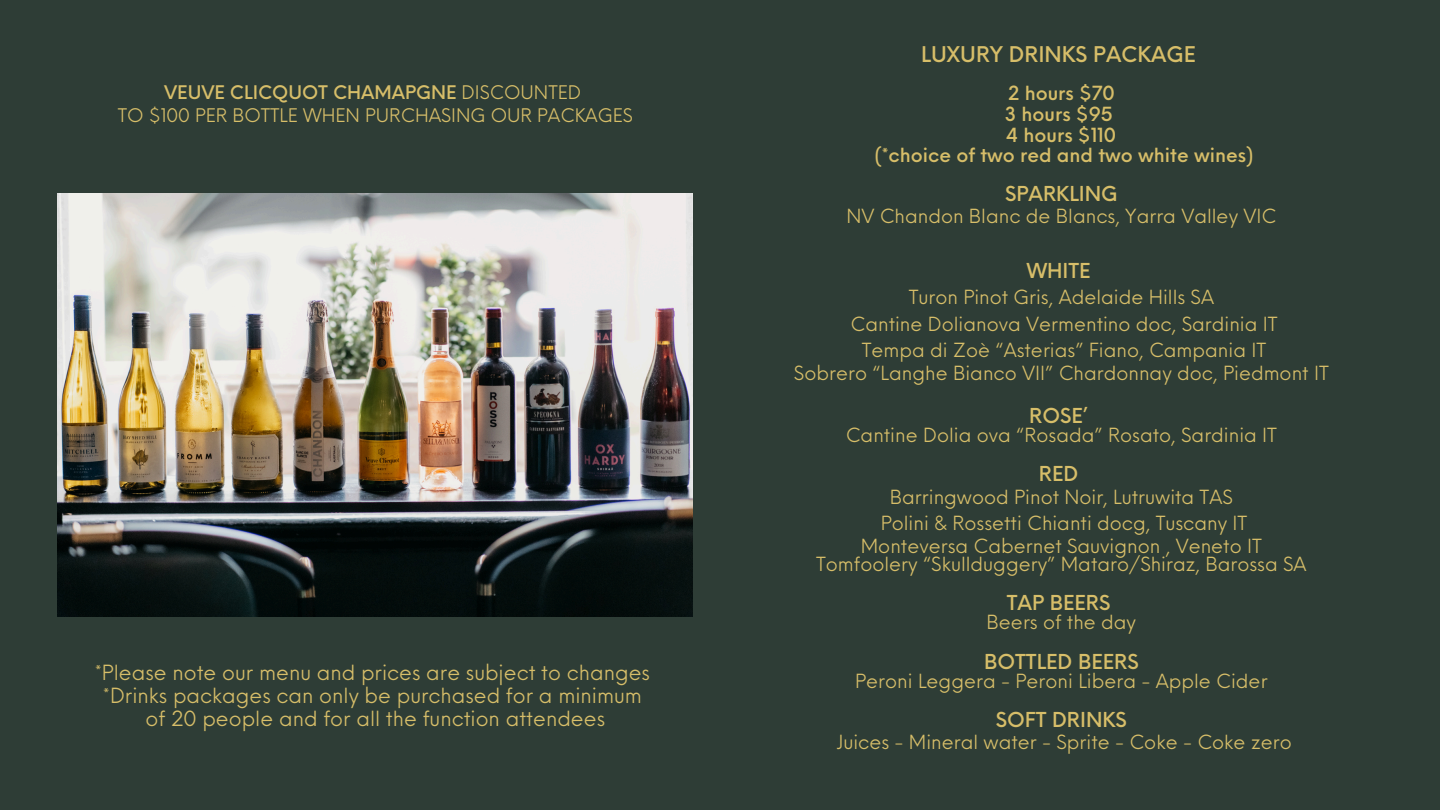
<style>
.page{position:relative;width:1440px;height:810px;background:#2e3d36}
.page>*{position:absolute;margin:0;border:0;box-sizing:border-box;transform-origin:0 0}
.t1{font:500 21.1px "Neue Einstellung";color:#d7be69}
.t2{font:20.4px/23.2px "Neue Einstellung";color:#d7be69;text-align:center}
.t3{font:500 20.1px "Neue Einstellung";color:#d7be69}
.t4{font:19px/26.2px "Neue Einstellung";color:#d7be69;text-align:center}
.t5{font:500 19px/20.5px "Neue Einstellung";color:#d7be69;text-align:center}
.t6{font:18.3px "Neue Einstellung";color:#d7be69}
.t7{font:500 18.3px "Neue Einstellung";color:#d7be69}
.s1{font-weight:400}
</style>
<div class="page">
<img style="left:58px;top:193px;width:635px;height:424px">
<h3 class="t7" style="left:164px;top:76px;width:419px">VEUVE CLICQUOT CHAMAPGNE <span class="s1">DISCOUNTED</span></h3>
<h3 class="t6" style="left:118px;top:99px;width:517px">TO $100 PER BOTTLE WHEN PURCHASING OUR PACKAGES</h3>
<h3 class="t2" style="left:95px;top:659px;width:557px">*Please note our menu and prices are subject to changes *Drinks packages can only be purchased for a minimum of 20 people and for all the function attendees</h3>
<p class="t1" style="left:921px;top:36px;width:276px">LUXURY DRINKS PACKAGE</p>
<p class="t5" style="left:874px;top:82px;width:381px">2 hours $70<br>3 hours $95<br>4 hours $110<br>(*choice of two red and two white wines)</p>
<h3 class="t3" style="left:1005px;top:176px;width:114px">SPARKLING</h3>
<h3 class="t4" style="left:846px;top:202px;width:432px">NV Chandon Blanc de Blancs, Yarra Valley VIC</h3>
<h1 class="t3" style="left:1027px;top:253px;width:65px">WHITE</h1>
<h1 class="t4" style="left:851px;top:283px;width:429px">Turon Pinot Gris, Adelaide Hills SA<br>Cantine Dolianova Vermentino doc, Sardinia IT<br>Tempa di Zoè “Asterias” Fiano, Campania IT</h1>
<h1 class="t4" style="left:794px;top:358px;width:536px">Sobrero “Langhe Bianco VII” Chardonnay doc, Piedmont IT</h1>
<h2 class="t3" style="left:1029px;top:398px;width:60px">ROSE’</h2>
<h2 class="t4" style="left:846px;top:421px;width:433px">Cantine Dolia ova “Rosada” Rosato, Sardinia IT</h2>
<h3 class="t3" style="left:1039px;top:456px;width:41px">RED</h3>
<h3 class="t4" style="left:881px;top:482px;width:368px">Barringwood Pinot Noir, Lutruwita TAS<br>Polini &amp; Rossetti Chianti docg, Tuscany IT</h3>
<h3 class="t4" style="left:816px;top:534px;width:492px;line-height:18.8px">Monteversa Cabernet Sauvignon , Veneto IT<br>Tomfoolery “Skullduggery” Mataro/Shiraz, Barossa SA</h3>
<h3 class="t3" style="left:1007px;top:585px;width:105px">TAP BEERS</h3>
<h3 class="t4" style="left:987px;top:607px;width:151px">Beers of the day</h3>
<h3 class="t3" style="left:984px;top:644px;width:156px">BOTTLED BEERS</h3>
<h3 class="t4" style="left:855px;top:666px;width:414px">Peroni Leggera - Peroni Libera - Apple Cider</h3>
<h3 class="t3" style="left:996px;top:701px;width:133px">SOFT DRINKS</h3>
<h3 class="t4" style="left:836px;top:727px;width:457px">Juices - Mineral water - Sprite - Coke - Coke zero</h3>
</div>
